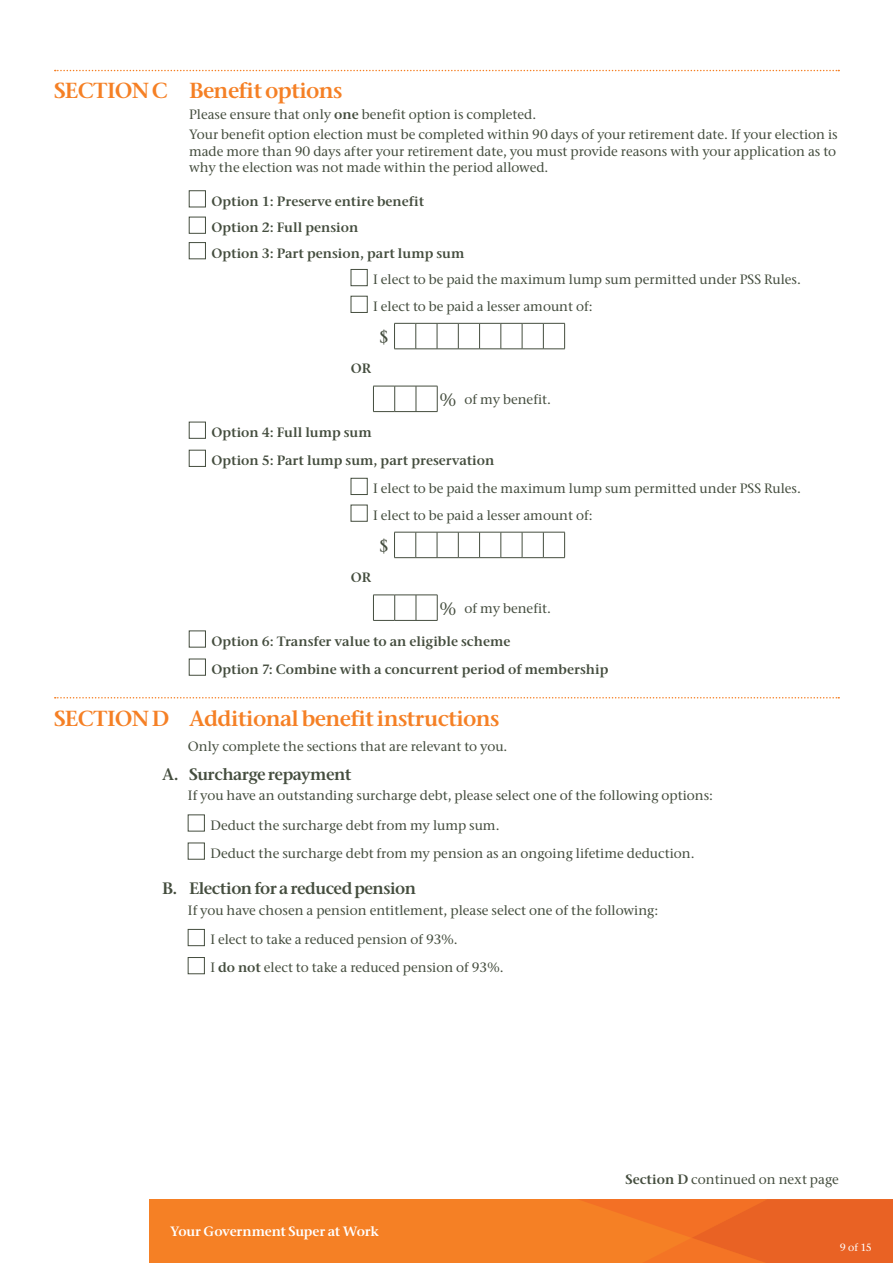
<style>
.page{position:relative;width:893px;height:1263px;background:#fff}
.page>*{position:absolute;margin:0;border:0;box-sizing:border-box;transform-origin:0 0}
.t1{font:21.75px "Stone Serif ITC Semi";letter-spacing:-.03em;color:#f58025}
.t2{font:500 18px "Stone Serif ITC";color:#444d3e}
.t3{font:16.5px "Stone Serif ITC Semi";letter-spacing:-.03em;color:#444d3e}
.t4{font:500 13.5px/26.7px "Stone Serif ITC";color:#444d3e}
.t5{font:13.5px/26px "Stone Serif ITC Semi";color:#444d3e}
.t6{font:13.5px "Stone Serif ITC Semi";letter-spacing:-.02em;color:#fff}
.t7{font:500 10.5px "Stone Serif ITC";color:#fff}
.s1{font-family:"Stone Serif ITC Semi";font-weight:400}
.s2{font-size:18px}
</style>
<div class="page">
<div style="left:149px;top:1199px;width:744px;height:64px;background:#f58025"></div>
<svg style="left:579px;top:1199px;width:314px;height:64px"></svg>
<svg style="left:55px;top:70px;width:784px;height:1px"></svg>
<svg style="left:55px;top:697px;width:784px;height:1px"></svg>
<div style="left:189px;top:191px;width:17px;height:16px;border:1px solid #444d3e"></div>
<div style="left:189px;top:217px;width:17px;height:16px;border:1px solid #444d3e"></div>
<div style="left:189px;top:242px;width:17px;height:17px;border:1px solid #444d3e"></div>
<div style="left:351px;top:269px;width:16px;height:17px;border:1px solid #444d3e"></div>
<div style="left:351px;top:296px;width:16px;height:17px;border:1px solid #444d3e"></div>
<svg style="left:394px;top:323px;width:171px;height:27px"></svg>
<svg style="left:373px;top:386px;width:65px;height:26px"></svg>
<div style="left:189px;top:422px;width:17px;height:16px;border:1px solid #444d3e"></div>
<div style="left:189px;top:450px;width:17px;height:17px;border:1px solid #444d3e"></div>
<div style="left:351px;top:478px;width:16px;height:17px;border:1px solid #444d3e"></div>
<svg style="left:394px;top:532px;width:171px;height:26px"></svg>
<svg style="left:373px;top:595px;width:65px;height:26px"></svg>
<div style="left:189px;top:631px;width:17px;height:16px;border:1px solid #444d3e"></div>
<div style="left:189px;top:659px;width:17px;height:16px;border:1px solid #444d3e"></div>
<div style="left:188px;top:815px;width:17px;height:16px;border:1px solid #444d3e"></div>
<div style="left:188px;top:843px;width:17px;height:16px;border:1px solid #444d3e"></div>
<div style="left:188px;top:929px;width:17px;height:17px;border:1px solid #444d3e"></div>
<div style="left:188px;top:957px;width:17px;height:17px;border:1px solid #444d3e"></div>
<h1 class="t1" style="left:54px;top:77px;width:290px">SECTION C Benefit options</h1>
<p class="t4" style="left:189px;top:104px;width:650px;line-height:20.7px">Please ensure that only <span class="s1">one</span> benefit option is completed.<br>Your benefit option election must be completed within 90 days of your retirement date. If your election is</p>
<p class="t4" style="left:189px;top:143px;width:649px;line-height:16.2px">made more than 90 days after your retirement date, you must provide reasons with your application as to why the election was not made within the period allowed.</p>
<p class="t5" style="left:211px;top:188px;width:254px">Option 1: Preserve entire benefit<br>Option 2: Full pension<br>Option 3: Part pension, part lump sum</p>
<p class="t4" style="left:373px;top:266px;width:429px">I elect to be paid the maximum lump sum permitted under PSS Rules.<br>I elect to be paid a lesser amount of:</p>
<h2 class="t2" style="left:379px;top:326px;width:12px">$</h2>
<p class="t5" style="left:351px;top:355px;width:22px">OR</p>
<p class="t4" style="left:440px;top:386px;width:113px"><span class="s2">%</span> of my benefit.</p>
<p class="t5" style="left:211px;top:418px;width:285px;line-height:28px">Option 4: Full lump sum<br>Option 5: Part lump sum, part preservation</p>
<p class="t4" style="left:373px;top:475px;width:429px">I elect to be paid the maximum lump sum permitted under PSS Rules.<br>I elect to be paid a lesser amount of:</p>
<h2 class="t2" style="left:379px;top:535px;width:12px">$</h2>
<p class="t5" style="left:351px;top:564px;width:22px">OR</p>
<p class="t4" style="left:440px;top:595px;width:113px"><span class="s2">%</span> of my benefit.</p>
<p class="t5" style="left:211px;top:627px;width:398px;line-height:28px">Option 6: Transfer value to an eligible scheme<br>Option 7: Combine with a concurrent period of membership</p>
<h1 class="t1" style="left:54px;top:704px;width:447px">SECTION D Additional benefit instructions</h1>
<p class="t4" style="left:188px;top:733px;width:321px">Only complete the sections that are relevant to you.</p>
<p class="t3" style="left:162px;top:763px;width:191px">A. Surcharge repayment</p>
<p class="t4" style="left:188px;top:782px;width:527px">If you have an outstanding surcharge debt, please select one of the following options:</p>
<p class="t4" style="left:210px;top:811px;width:486px;line-height:28px">Deduct the surcharge debt from my lump sum.<br>Deduct the surcharge debt from my pension as an ongoing lifetime deduction.</p>
<p class="t3" style="left:162px;top:878px;width:256px">B. Election for a reduced pension</p>
<p class="t4" style="left:188px;top:896px;width:472px">If you have chosen a pension entitlement, please select one of the following:</p>
<p class="t4" style="left:210px;top:925px;width:295px;line-height:28px">I elect to take a reduced pension of 93%.<br>I <span class="s1">do not</span> elect to take a reduced pension of 93%.</p>
<p class="t6" style="left:170px;top:1223px;width:210px">Your Government Super at Work</p>
<p class="t4" style="left:625px;top:1166px;width:215px"><span class="s1">Section D</span> continued on next page</p>
<p class="t7" style="left:840px;top:1241px;width:33px">9 of 15</p>
</div>
